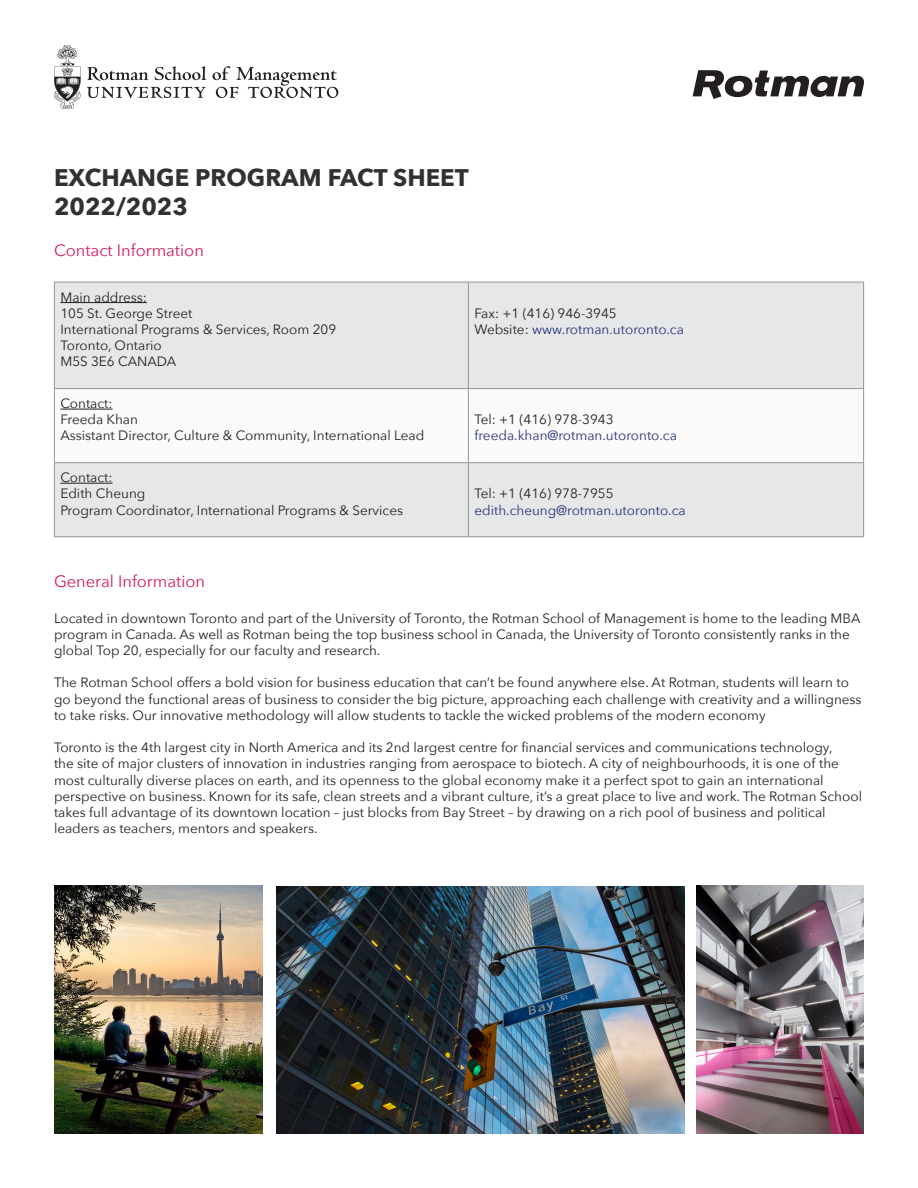
<style>
.page{position:relative;width:918px;height:1188px;background:#fff}
.page>*{position:absolute;margin:0;border:0;box-sizing:border-box;transform-origin:0 0}
.t1{font:700 24px "Avenir Next";color:#313131}
.t2{font:16.5px "Avenir Next";color:#d41a61}
.t3{font:13.5px/16.2px "Avenir Next";color:#231f20}
.t4{font:13.5px "Avenir Next";color:#253477}
.t5{font:13.5px "Avenir Next";color:#253479}
.s1{color:#231f20}
</style>
<div class="page">
<svg style="left:87px;top:66px;width:251px;height:32px"></svg>
<svg style="left:54px;top:45px;width:27px;height:64px"></svg>
<svg style="left:693px;top:70px;width:171px;height:29px"></svg>
<div style="left:55px;top:283px;width:808px;height:253px;background:#e6e7e9"></div>
<svg style="left:55px;top:389px;width:808px;height:73px"></svg>
<hr style="left:54px;top:282px;width:414px;height:1px;background:#939598">
<hr style="left:54px;top:282px;width:1px;height:106px;background:#939598">
<hr style="left:468px;top:282px;width:396px;height:1px;background:#939598">
<hr style="left:468px;top:282px;width:1px;height:106px;background:#939598">
<hr style="left:863px;top:282px;width:1px;height:106px;background:#939598">
<hr style="left:54px;top:388px;width:414px;height:1px;background:#939598">
<hr style="left:54px;top:389px;width:1px;height:73px;background:#939598">
<hr style="left:468px;top:388px;width:396px;height:1px;background:#939598">
<hr style="left:468px;top:389px;width:1px;height:73px;background:#939598">
<hr style="left:863px;top:389px;width:1px;height:73px;background:#939598">
<hr style="left:54px;top:462px;width:414px;height:1px;background:#939598">
<hr style="left:54px;top:463px;width:1px;height:73px;background:#939598">
<hr style="left:468px;top:462px;width:396px;height:1px;background:#939598">
<hr style="left:468px;top:463px;width:1px;height:73px;background:#939598">
<hr style="left:863px;top:463px;width:1px;height:73px;background:#939598">
<hr style="left:54px;top:536px;width:414px;height:1px;background:#939598">
<hr style="left:468px;top:536px;width:396px;height:1px;background:#939598">
<hr style="left:60px;top:302px;width:87px;height:1px;background:#231f20">
<hr style="left:60px;top:409px;width:53px;height:1px;background:#231f20">
<hr style="left:60px;top:483px;width:53px;height:1px;background:#231f20">
<img style="left:277px;top:886px;width:407px;height:248px">
<img style="left:697px;top:886px;width:167px;height:248px">
<img style="left:54px;top:886px;width:209px;height:248px">
<p class="t1" style="left:54px;top:157px;width:416px">EXCHANGE PROGRAM FACT SHEET</p>
<p class="t1" style="left:54px;top:186px;width:135px">2022/2023</p>
<p class="t2" style="left:54px;top:236px;width:151px">Contact Information</p>
<p class="t3" style="left:60px;top:288px;width:88px">Main address:</p>
<p class="t3" style="left:60px;top:304px;width:277px">105 St. George Street<br>International Programs &amp; Services, Room 209</p>
<p class="t3" style="left:60px;top:337px;width:117px">Toronto, Ontario<br>M5S 3E6 CANADA</p>
<p class="t3" style="left:474px;top:304px;width:144px">Fax: +1 (416) 946-3945</p>
<p class="t5" style="left:474px;top:318px;width:211px"><span class="s1">Website:</span> www.rotman.utoronto.ca</p>
<p class="t3" style="left:60px;top:395px;width:54px">Contact:</p>
<p class="t3" style="left:60px;top:411px;width:79px">Freeda Khan</p>
<p class="t3" style="left:60px;top:427px;width:365px">Assistant Director, Culture &amp; Community, International Lead</p>
<p class="t3" style="left:60px;top:469px;width:54px">Contact:</p>
<p class="t3" style="left:60px;top:485px;width:87px">Edith Cheung</p>
<p class="t3" style="left:60px;top:501px;width:344px">Program Coordinator, International Programs &amp; Services</p>
<p class="t3" style="left:474px;top:411px;width:141px">Tel: +1 (416) 978-3943</p>
<p class="t4" style="left:474px;top:424px;width:204px">freeda.khan@rotman.utoronto.ca</p>
<p class="t3" style="left:474px;top:485px;width:141px">Tel: +1 (416) 978-7955</p>
<p class="t4" style="left:474px;top:498px;width:213px">edith.cheung@rotman.utoronto.ca</p>
<p class="t2" style="left:54px;top:567px;width:153px">General Information</p>
<p class="t3" style="left:54px;top:609px;width:808px">Located in downtown Toronto and part of the University of Toronto, the Rotman School of Management is home to the leading MBA program in Canada. As well as Rotman being the top business school in Canada, the University of Toronto consistently ranks in the global Top 20, especially for our faculty and research.</p>
<p class="t3" style="left:54px;top:674px;width:809px">The Rotman School offers a bold vision for business education that can’t be found anywhere else. At Rotman, students will learn to go beyond the functional areas of business to consider the big picture, approaching each challenge with creativity and a willingness to take risks. Our innovative methodology will allow students to tackle the wicked problems of the modern economy</p>
<p class="t3" style="left:54px;top:739px;width:810px">Toronto is the 4th largest city in North America and its 2nd largest centre for financial services and communications technology,<br>the site of major clusters of innovation in industries ranging from aerospace to biotech. A city of neighbourhoods, it is one of the most culturally diverse places on earth, and its openness to the global economy make it a perfect spot to gain an international perspective on business. Known for its safe, clean streets and a vibrant culture, it’s a great place to live and work. The Rotman School takes full advantage of its downtown location – just blocks from Bay Street – by drawing on a rich pool of business and political leaders as teachers, mentors and speakers.</p>
</div>
